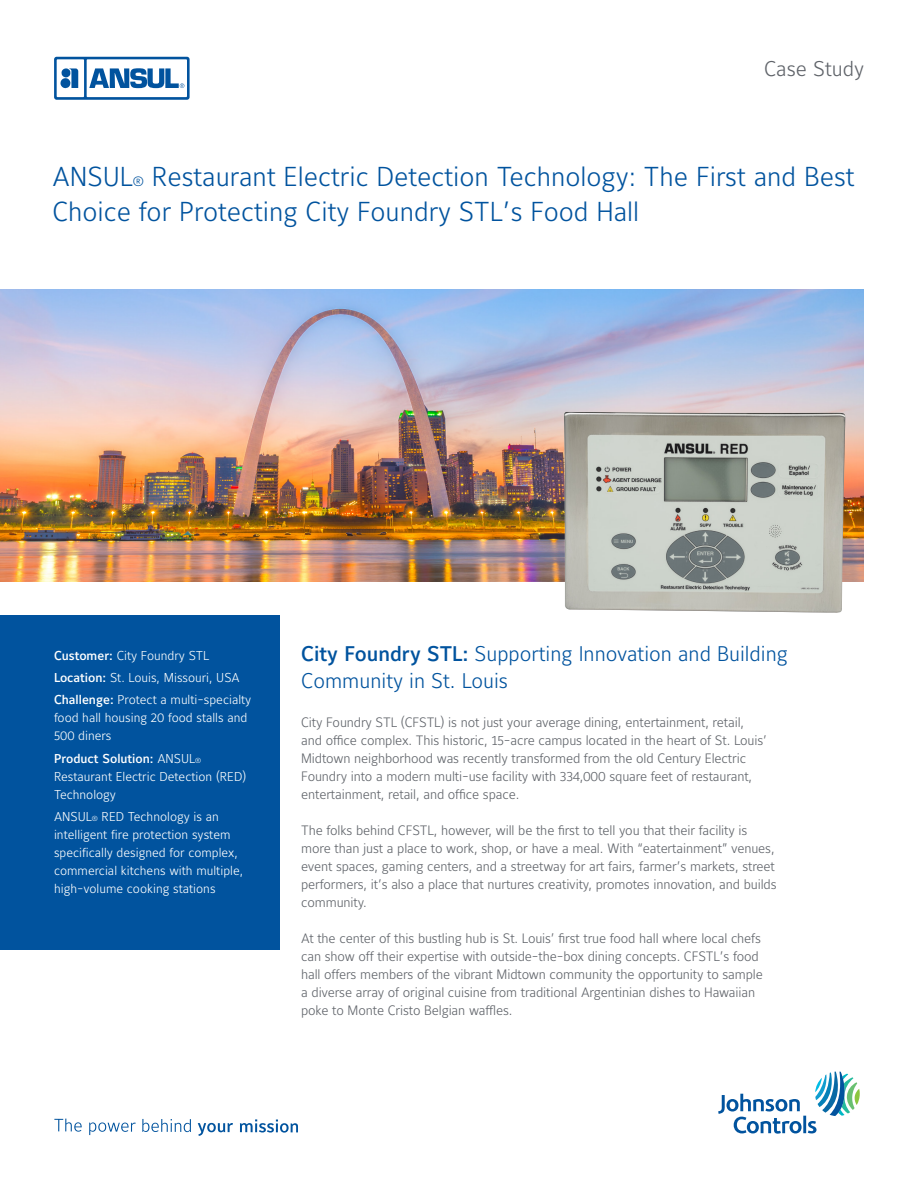
<style>
.page{position:relative;width:918px;height:1188px;background:#fff}
.page>*{position:absolute;margin:0;border:0;box-sizing:border-box;transform-origin:0 0}
.Title_Second_Line{font:300 27.15px/35.4px "Maurea Jci Lf ML";color:#01539e}
.Para_title{font:300 21px/27px "Maurea Jci Lf ML";color:#01539e}
.t1{font:300 21px "Maurea Jci Lf ML";color:#5f6369}
.t2{font:300 13.5px/18px "Maurea Jci Lf ML";letter-spacing:-.01em;color:#5f6369}
.Green_panel_quote{font:300 12.75px/18px "Maurea Jci Lf ML";color:#fff}
.s1{font-size:13.8px}
.s2{font-weight:500}
.s3{font-size:7.5px}
</style>
<div class="page">
<div style="left:0;top:616px;width:280px;height:334px;background:#01539e"></div>
<img style="left:0;top:289px;width:864px;height:292px">
<svg style="left:54px;top:57px;width:136px;height:43px"></svg>
<svg style="left:718px;top:1072px;width:142px;height:62px"></svg>
<svg style="left:54px;top:1119px;width:28px;height:13px"></svg>
<svg style="left:89px;top:1122px;width:47px;height:13px"></svg>
<svg style="left:142px;top:1119px;width:49px;height:13px"></svg>
<svg style="left:198px;top:1123px;width:35px;height:13px"></svg>
<svg style="left:240px;top:1119px;width:58px;height:14px"></svg>
<img style="left:564px;top:412px;width:281px;height:201px">
<h2 class="t1" style="left:764px;top:55px;width:101px">Case Study</h2>
<p class="Title_Second_Line" style="left:52px;top:158px;width:804px">ANSUL<span class="s1">®</span> Restaurant Electric Detection Technology: The First and Best<br>Choice for Protecting City Foundry STL’s Food Hall</p>
<p class="Green_panel_quote" style="left:54px;top:646px;width:157px"><span class="s2">Customer:</span> City Foundry STL</p>
<p class="Green_panel_quote" style="left:54px;top:668px;width:187px"><span class="s2">Location:</span> St. Louis, Missouri, USA</p>
<p class="Green_panel_quote" style="left:54px;top:691px;width:199px"><span class="s2">Challenge:</span> Protect a multi-specialty food hall housing 20 food stalls and<br>500 diners</p>
<p class="Green_panel_quote" style="left:54px;top:749px;width:194px"><span class="s2">Product Solution:</span> ANSUL<span class="s3">®<br></span>Restaurant Electric Detection (RED)<br>Technology</p>
<p class="Green_panel_quote" style="left:54px;top:807px;width:191px">ANSUL<span class="s3">®</span> RED Technology is an intelligent fire protection system specifically designed for complex, commercial kitchens with multiple, high-volume cooking stations</p>
<p class="Para_title" style="left:301px;top:640px;width:488px"><span class="s2">City Foundry STL:</span> Supporting Innovation and Building<br>Community in St. Louis</p>
<p class="t2" style="left:301px;top:713px;width:467px">City Foundry STL (CFSTL) is not just your average dining, entertainment, retail, and office complex. This historic, 15-acre campus located in the heart of St. Louis’ Midtown neighborhood was recently transformed from the old Century Electric Foundry into a modern multi-use facility with 334,000 square feet of restaurant, entertainment, retail, and office space.</p>
<p class="t2" style="left:301px;top:821px;width:477px">The folks behind CFSTL, however, will be the first to tell you that their facility is more than just a place to work, shop, or have a meal. With “eatertainment” venues, event spaces, gaming centers, and a streetway for art fairs, farmer’s markets, street performers, it’s also a place that nurtures creativity, promotes innovation, and builds community.</p>
<p class="t2" style="left:301px;top:929px;width:463px">At the center of this bustling hub is St. Louis’ first true food hall where local chefs can show off their expertise with outside-the-box dining concepts. CFSTL’s food hall offers members of the vibrant Midtown community the opportunity to sample a diverse array of original cuisine from traditional Argentinian dishes to Hawaiian poke to Monte Cristo Belgian waffles.</p>
</div>
